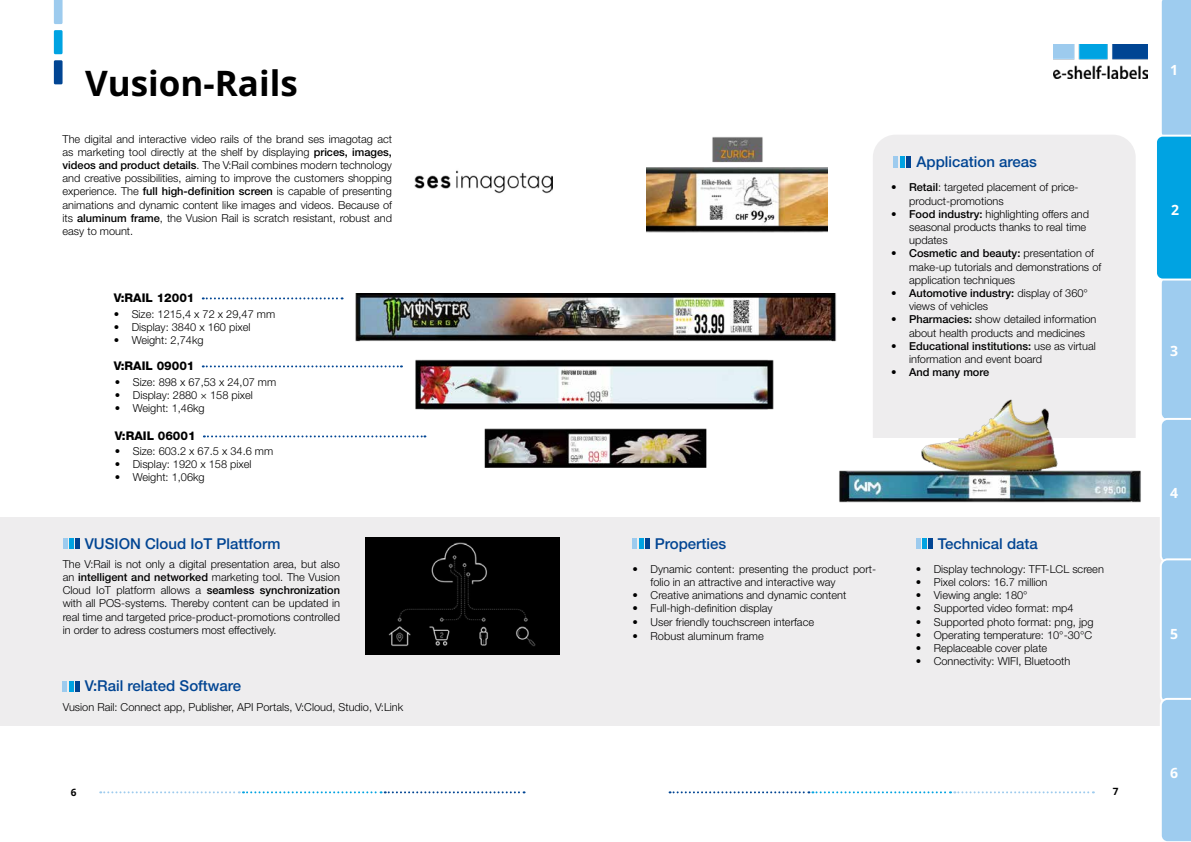
<style>
.page{position:relative;width:1191px;height:842px;background:#fff}
.page>*{position:absolute;margin:0;border:0;box-sizing:border-box;transform-origin:0 0}
.t1{font:700 35px "Open Sans";color:#000}
.t2{font:500 15px "Helvetica Neue LT Std";color:#014593}
.t3{font:700 14px "Open Sans";color:#fff}
.t4{font:800 12px "Helvetica Neue LT Std";color:#000}
.t5{font:300 11px/13.2px "Helvetica Neue LT Std";color:#000}
.t6{font:500 11px "Helvetica Neue LT Std";color:#000}
.t7{font:700 10px "Open Sans";color:#000}
.s1{font-weight:500}
</style>
<div class="page">
<svg style="left:100px;top:791px;width:424px;height:2px"></svg>
<img style="left:1053px;top:45px;width:94px;height:33px">
<div style="left:54px;top:30px;width:9px;height:24px;background:#00a3e2"></div>
<svg style="left:54px;top:0;width:9px;height:24px"></svg>
<div style="left:54px;top:60px;width:9px;height:24px;background:#014593"></div>
<svg style="left:669px;top:791px;width:424px;height:2px"></svg>
<div style="left:0;top:517px;width:1191px;height:209px;background:#eeedee"></div>
<img style="left:415px;top:359px;width:359px;height:51px">
<img style="left:355px;top:293px;width:481px;height:49px">
<svg style="left:203px;top:297px;width:139px;height:2px"></svg>
<svg style="left:203px;top:365px;width:199px;height:2px"></svg>
<svg style="left:204px;top:435px;width:221px;height:2px"></svg>
<img style="left:365px;top:538px;width:194px;height:116px">
<img style="left:415px;top:170px;width:137px;height:24px">
<hr style="left:63px;top:538px;width:4px;height:11px;background:#9dcbee">
<div style="left:69px;top:538px;width:5px;height:11px;background:#00a3e2"></div>
<div style="left:75px;top:538px;width:5px;height:11px;background:#014593"></div>
<hr style="left:63px;top:681px;width:4px;height:10px;background:#9dcbee">
<hr style="left:69px;top:681px;width:4px;height:10px;background:#00a3e2">
<div style="left:75px;top:681px;width:5px;height:10px;background:#014593"></div>
<img style="left:457px;top:408px;width:276px;height:60px">
<div style="left:632px;top:538px;width:5px;height:11px;background:#9dcbee"></div>
<hr style="left:639px;top:538px;width:4px;height:11px;background:#00a3e2">
<div style="left:645px;top:538px;width:5px;height:11px;background:#014593"></div>
<div style="left:873px;top:135px;width:262px;height:334px;background:#eeedee;border-radius:23px"></div>
<div style="left:893px;top:156px;width:5px;height:11px;background:#9dcbee"></div>
<hr style="left:900px;top:156px;width:4px;height:11px;background:#00a3e2">
<hr style="left:906px;top:156px;width:4px;height:11px;background:#014593">
<img style="left:647px;top:137px;width:180px;height:96px">
<div style="left:915px;top:538px;width:5px;height:11px;background:#9dcbee"></div>
<hr style="left:922px;top:538px;width:4px;height:11px;background:#00a3e2">
<hr style="left:928px;top:538px;width:4px;height:11px;background:#014593">
<img style="left:839px;top:397px;width:302px;height:106px">
<svg style="left:1157px;top:0;width:34px;height:842px;background:#8fcbee"></svg>
<h1 class="t1" style="left:85px;top:59px;width:214px">Vusion-Rails</h1>
<p class="t5" style="left:63px;top:132px;width:331px;text-align:justify">The digital and interactive video rails of the brand ses imagotag act as marketing tool directly at the shelf by displaying <span class="s1">prices, images, videos and product details</span>. The V:Rail combines modern technology and creative possibilities, aiming to improve the customers shopping experience. The <span class="s1">full high-definition screen</span> is capable of presenting animations and dynamic content like images and videos. Because of its <span class="s1">aluminum frame</span>, the Vusion Rail is scratch resistant, robust and easy to mount.</p>
<p class="t4" style="left:114px;top:291px;width:82px">V:RAIL 12001</p>
<p class="t5" style="left:114px;top:307px;width:163px">• Size: 1215,4 x 72 x 29,47 mm</p>
<p class="t5" style="left:114px;top:320px;width:138px">• Display: 3840 x 160 pixel</p>
<p class="t5" style="left:114px;top:333px;width:91px">• Weight: 2,74kg</p>
<p class="t4" style="left:114px;top:359px;width:82px">V:RAIL 09001</p>
<p class="t5" style="left:115px;top:375px;width:163px">• Size: 898 x 67,53 x 24,07 mm</p>
<p class="t5" style="left:115px;top:388px;width:140px">• Display: 2880 × 158 pixel</p>
<p class="t5" style="left:115px;top:401px;width:91px">• Weight: 1,46kg</p>
<p class="t4" style="left:115px;top:429px;width:82px">V:RAIL 06001</p>
<p class="t5" style="left:115px;top:444px;width:160px">• Size: 603.2 x 67.5 x 34.6 mm</p>
<p class="t5" style="left:115px;top:457px;width:138px">• Display: 1920 x 158 pixel</p>
<p class="t5" style="left:115px;top:470px;width:91px">• Weight: 1,06kg</p>
<h2 class="t2" style="left:85px;top:534px;width:197px">VUSION Cloud IoT Plattform</h2>
<p class="t5" style="left:63px;top:557px;width:279px;text-align:justify">The V:Rail is not only a digital presentation area, but also an <span class="s1">intelligent and networked</span> marketing tool. The Vusion Cloud IoT platform allows a <span class="s1">seamless synchronization </span>with all POS-systems. Thereby content can be updated in real time and targeted price-product-promotions controlled in order to adress costumers most effectively.</p>
<h2 class="t2" style="left:85px;top:677px;width:158px">V:Rail related Software</h2>
<p class="t5" style="left:63px;top:700px;width:342px">Vusion Rail: Connect app, Publisher, API Portals, V:Cloud, Studio, V:Link</p>
<h2 class="t2" style="left:916px;top:153px;width:122px">Application areas</h2>
<p class="t5" style="left:909px;top:181px;width:171px;text-indent:-18px"><span class="s1">• Retail</span>: targeted placement of price&shy;product-promotions</p>
<p class="t5" style="left:909px;top:207px;width:181px;text-indent:-18px"><span class="s1">• Food industry:</span> highlighting offers and seasonal products thanks to real time updates</p>
<p class="t5" style="left:909px;top:247px;width:194px;text-indent:-18px"><span class="s1">• Cosmetic and beauty:</span> presentation of make-up tutorials and demonstrations of application techniques</p>
<p class="t5" style="left:909px;top:286px;width:180px;text-indent:-18px"><span class="s1">• Automotive industry:</span> display of 360° views of vehicles</p>
<p class="t5" style="left:909px;top:313px;width:189px;text-indent:-18px"><span class="s1">• Pharmacies:</span> show detailed information about health products and medicines</p>
<p class="t5" style="left:909px;top:339px;width:188px;text-indent:-18px"><span class="s1">• Educational institutions:</span> use as virtual information and event board</p>
<p class="t6" style="left:891px;top:366px;width:100px">• And many more</p>
<h2 class="t2" style="left:655px;top:534px;width:73px">Properties</h2>
<p class="t5" style="left:650px;top:562px;width:227px;text-indent:-18px">• Dynamic content: presenting the product port&shy;folio in an attractive and interactive way</p>
<p class="t5" style="left:632px;top:588px;width:215px">• Creative animations and dynamic content</p>
<p class="t5" style="left:632px;top:602px;width:141px">• Full-high-definition display</p>
<p class="t5" style="left:632px;top:615px;width:183px">• User friendly touchscreen interface</p>
<p class="t5" style="left:632px;top:629px;width:133px">• Robust aluminum frame</p>
<h2 class="t2" style="left:938px;top:534px;width:102px">Technical data</h2>
<p class="t5" style="left:915px;top:562px;width:190px">• Display technology: TFT-LCL screen</p>
<p class="t5" style="left:915px;top:575px;width:133px">• Pixel colors: 16.7 million</p>
<p class="t5" style="left:915px;top:588px;width:113px">• Viewing angle: 180°</p>
<p class="t5" style="left:915px;top:602px;width:159px">• Supported video format: mp4</p>
<p class="t5" style="left:915px;top:615px;width:179px">• Supported photo format: png, jpg</p>
<p class="t5" style="left:915px;top:628px;width:178px">• Operating temperature: 10°-30°C</p>
<p class="t5" style="left:915px;top:641px;width:133px">• Replaceable cover plate</p>
<p class="t5" style="left:915px;top:654px;width:156px">• Connectivity: WIFI, Bluetooth</p>
<p class="t7" style="left:71px;top:785px;width:7px">6</p>
<p class="t7" style="left:1113px;top:785px;width:7px">7</p>
<p class="t3" style="left:1170px;top:60px;width:10px">1</p>
<p class="t3" style="left:1171px;top:200px;width:10px">2</p>
<p class="t3" style="left:1170px;top:341px;width:10px">3</p>
<p class="t3" style="left:1170px;top:483px;width:10px">4</p>
<p class="t3" style="left:1170px;top:624px;width:10px">5</p>
<p class="t3" style="left:1170px;top:763px;width:10px">6</p>
</div>
